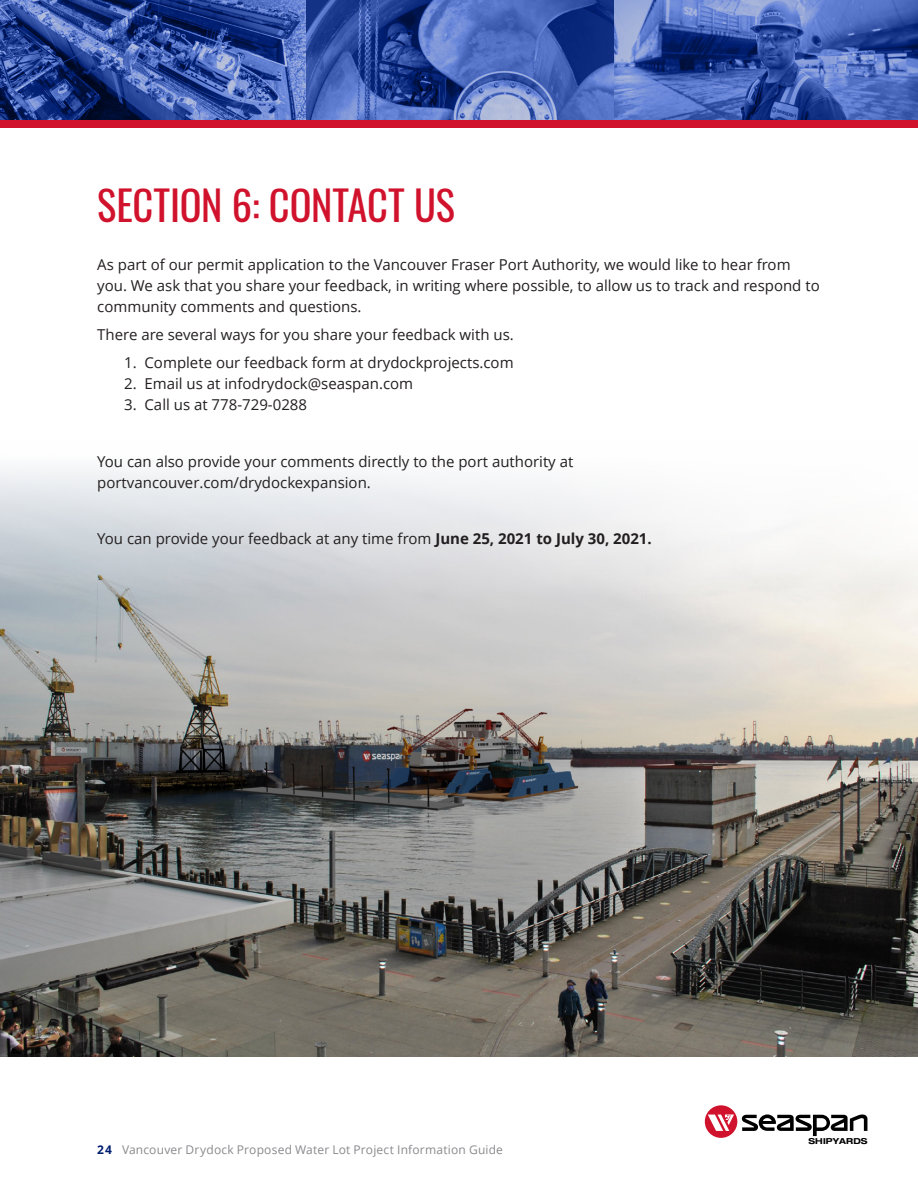
<style>
.page{position:relative;width:918px;height:1188px;background:#fff}
.page>*{position:absolute;margin:0;border:0;box-sizing:border-box;transform-origin:0 0}
.Section_Header{font:40.5px "Oswald";letter-spacing:-.005em;color:#d1122c}
.t1{font:15px/21px "Open Sans";color:#231f20}
.t2{font:12px "Open Sans";letter-spacing:.015em;color:#8a8a8e}
.t3{font:700 expanded 8.25px "Helvetica Neue LT Std";letter-spacing:.02em;color:#000}
.s1{font-weight:700}
.s2{font-weight:700;color:#001e71}
</style>
<div class="page">
<img style="left:0;top:468px;width:918px;height:589px">
<div style="left:705px;top:1105px;width:32px;height:33px;background:#d1122c;border-radius:50%"></div>
<svg style="left:708px;top:1115px;width:26px;height:16px"></svg>
<svg style="left:741px;top:1114px;width:126px;height:22px"></svg>
<svg style="left:0;top:0;width:918px;height:120px;background:#415ca8"></svg>
<div style="left:0;top:120px;width:918px;height:8px;background:#d1122c"></div>
<p class="Section_Header" style="left:97px;top:170px;width:359px">SECTION 6: CONTACT US</p>
<p class="t1" style="left:97px;top:254px;width:724px">As part of our permit application to the Vancouver Fraser Port Authority, we would like to hear from you. We ask that you share your feedback, in writing where possible, to allow us to track and respond to community comments and questions.</p>
<p class="t1" style="left:97px;top:323px;width:418px">There are several ways for you share your feedback with us.</p>
<p class="t1" style="left:124px;top:351px;width:391px">1. Complete our feedback form at drydockprojects.com</p>
<p class="t1" style="left:124px;top:372px;width:290px">2. Email us at infodrydock@seaspan.com</p>
<p class="t1" style="left:124px;top:393px;width:184px">3. Call us at 778-729-0288</p>
<p class="t1" style="left:97px;top:451px;width:478px">You can also provide your comments directly to the port authority at portvancouver.com/drydockexpansion.</p>
<p class="t1" style="left:97px;top:527px;width:556px">You can provide your feedback at any time from <span class="s1">June 25, 2021 to July 30, 2021.</span></p>
<p class="t2" style="left:97px;top:1141px;width:407px"><span class="s2">24</span> Vancouver Drydock Proposed Water Lot Project Information Guide</p>
<p class="t3" style="left:808px;top:1136px;width:61px">SHIPYARDS</p>
</div>
